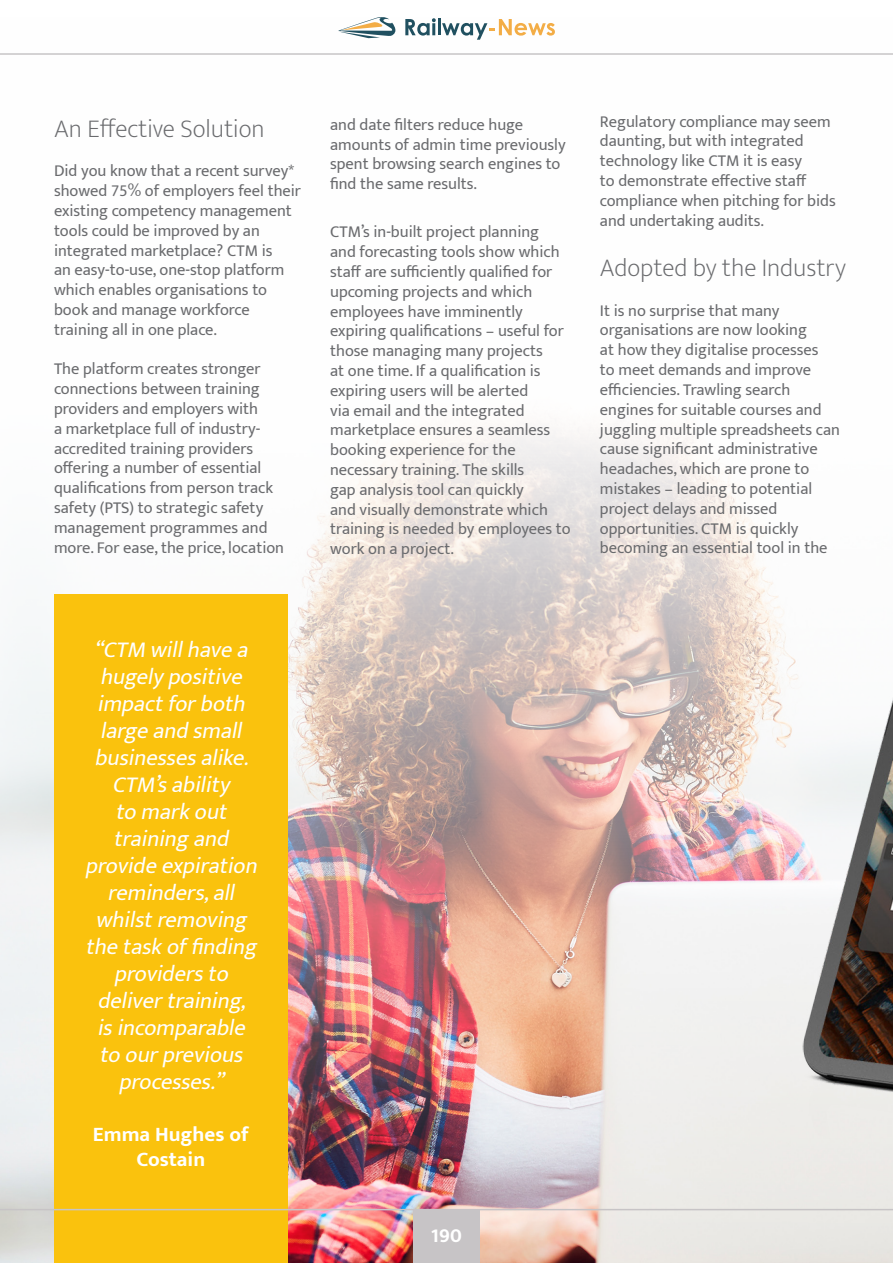
<style>
.page{position:relative;width:893px;height:1263px;background:#fff}
.page>*{position:absolute;margin:0;border:0;box-sizing:border-box;transform-origin:0 0}
.t1{font:200 25.5px "Mukta";color:#6a6b6e}
.t2{font:italic 22.5px/27px "Mukta";color:#fff;text-align:center}
.t3{font:700 21px/25.2px "Mukta";color:#fff;text-align:center}
.t4{font:700 21px "Mukta Mahee";color:#fff}
.t5{font:16.5px/19.8px "Mukta";color:#6a6b6e}
</style>
<div class="page">
<img style="left:0;top:18px;width:893px;height:1245px">
<div style="left:54px;top:594px;width:234px;height:669px;background:#fac20d"></div>
<img style="left:797px;top:467px;width:96px;height:720px">
<hr style="left:0;top:53px;width:893px;height:2px;background:#c7c5c6">
<svg style="left:338px;top:17px;width:58px;height:21px"></svg>
<svg style="left:405px;top:18px;width:31px;height:18px"></svg>
<hr style="left:438px;top:19px;width:3px;height:16px;background:#205060">
<svg style="left:442px;top:19px;width:113px;height:21px"></svg>
<hr style="left:0;top:1209px;width:893px;height:1px;background:#c7c4c6">
<div style="left:413px;top:1209px;width:67px;height:54px;background:#c7c4c6"></div>
<h1 class="t1" style="left:54px;top:108px;width:212px">An Effective Solution</h1>
<p class="t5" style="left:54px;top:161px;width:249px">Did you know that a recent survey* showed 75% of employers feel their existing competency management tools could be improved by an integrated marketplace? CTM is<br>an easy-to-use, one-stop platform which enables organisations to book and manage workforce training all in one place.</p>
<p class="t5" style="left:54px;top:359px;width:232px">The platform creates stronger connections between training providers and employers with<br>a marketplace full of industry&shy;accredited training providers offering a number of essential qualifications from person track safety (PTS) to strategic safety management programmes and more. For ease, the price, location</p>
<p class="t5" style="left:330px;top:114px;width:237px">and date filters reduce huge amounts of admin time previously spent browsing search engines to find the same results.</p>
<p class="t5" style="left:330px;top:222px;width:242px">CTM’s in-built project planning<br>and forecasting tools show which staff are sufficiently qualified for upcoming projects and which employees have imminently expiring qualifications – useful for those managing many projects<br>at one time. If a qualification is expiring users will be alerted<br>via email and the integrated marketplace ensures a seamless booking experience for the necessary training. The skills<br>gap analysis tool can quickly<br>and visually demonstrate which training is needed by employees to work on a project.</p>
<p class="t5" style="left:600px;top:111px;width:237px">Regulatory compliance may seem daunting, but with integrated technology like CTM it is easy<br>to demonstrate effective staff compliance when pitching for bids and undertaking audits.</p>
<h1 class="t1" style="left:600px;top:247px;width:248px">Adopted by the Industry</h1>
<p class="t5" style="left:600px;top:300px;width:242px">It is no surprise that many organisations are now looking<br>at how they digitalise processes<br>to meet demands and improve efficiencies. Trawling search engines for suitable courses and juggling multiple spreadsheets can cause significant administrative headaches, which are prone to mistakes – leading to potential project delays and missed opportunities. CTM is quickly becoming an essential tool in the</p>
<p class="t2" style="left:85px;top:636px;width:180px">“CTM willhavea hugelypositive impactforboth largeandsmall businessesalike.<br>CTM’sability<br>to markout training and provideexpiration reminders,all whilstremoving thetaskoffinding providersto delivertraining, isincomparable to ourprevious processes.”</p>
<p class="t3" style="left:93px;top:1121px;width:157px">Emma Hughes of<br>Costain</p>
<p class="t4" style="left:431px;top:1222px;width:33px">190</p>
</div>
